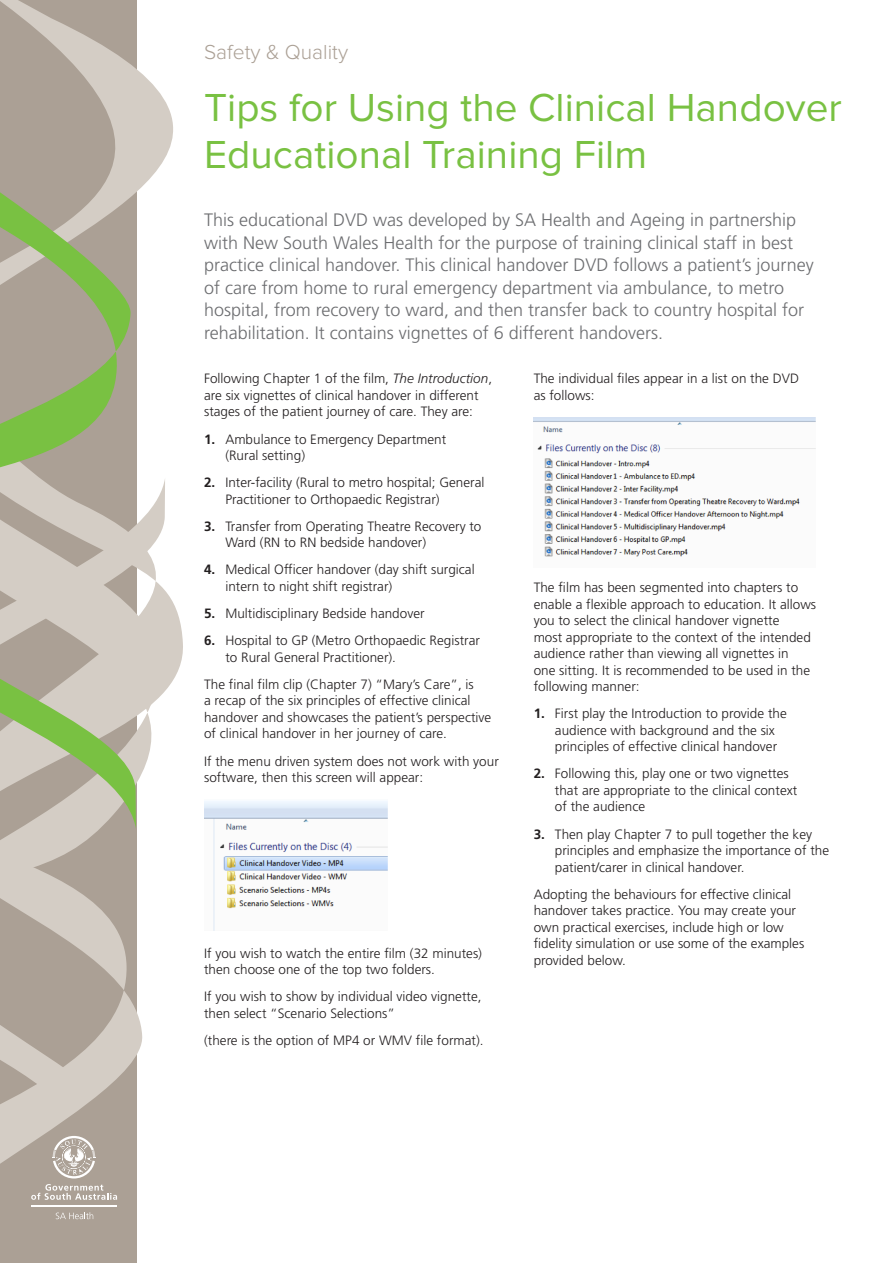
<style>
.page{position:relative;width:893px;height:1263px;background:#fff}
.page>*{position:absolute;margin:0;border:0;box-sizing:border-box;transform-origin:0 0}
.Front_Page_heading{font:40.5px/46.5px "Proxima Nova";color:#79c142}
.Entity_Title_FS{font:300 21px "Proxima Nova";color:#aba095}
.Introduction_13pt{font:300 18px/22.5px "Frutiger";color:#6c6d70}
.Body_Copy_10pt{font:300 13.5px/16.5px "Frutiger";color:#231f20}
.s1{font-style:italic}
.s2{font-weight:700}
</style>
<div class="page">
<div style="left:0;top:0;width:136px;height:1263px;background:#aba095"></div>
<svg style="left:0;top:803px;width:137px;height:42px;fill:#d4cdc5"></svg>
<svg style="left:82px;top:591px;width:101px;height:212px"></svg>
<svg style="left:0;top:0;width:173px;height:179px"></svg>
<svg style="left:0;top:845px;width:143px;height:331px"></svg>
<svg style="left:0;top:668px;width:136px;height:161px"></svg>
<svg style="left:0;top:179px;width:165px;height:477px"></svg>
<svg style="left:0;top:1011px;width:99px;height:104px"></svg>
<svg style="left:56px;top:1212px;width:37px;height:7px"></svg>
<hr style="left:31px;top:1205px;width:86px;height:2px;background:#fff">
<svg style="left:31px;top:1184px;width:86px;height:16px"></svg>
<svg style="left:53px;top:1136px;width:42px;height:42px"></svg>
<img style="left:204px;top:801px;width:183px;height:130px">
<img style="left:534px;top:418px;width:281px;height:139px">
<p class="Entity_Title_FS" style="left:204px;top:43px;width:145px">Safety &amp; Quality</p>
<p class="Front_Page_heading" style="left:204px;top:86px;width:639px">Tips for Using the Clinical Handover<br>Educational Training Film</p>
<p class="Introduction_13pt" style="left:204px;top:209px;width:611px">This educational DVD was developed by SA Health and Ageing in partnership with New South Wales Health for the purpose of training clinical staff in best practice clinical handover. This clinical handover DVD follows a patient’s journey of care from home to rural emergency department via ambulance, to metro hospital, from recovery to ward, and then transfer back to country hospital for rehabilitation. It contains vignettes of 6 different handovers.</p>
<p class="Body_Copy_10pt" style="left:204px;top:371px;width:289px">Following Chapter 1 of the film, <span class="s1">The Introduction</span>, are six vignettes of clinical handover in different stages of the patient journey of care. They are:</p>
<p class="Body_Copy_10pt" style="left:225px;top:431px;width:222px;text-indent:-21px"><span class="s2">1.</span> Ambulance to Emergency Department (Rural setting)</p>
<p class="Body_Copy_10pt" style="left:225px;top:474px;width:261px;text-indent:-21px"><span class="s2">2.</span> Inter-facility (Rural to metro hospital; General<br>Practitioner to Orthopaedic Registrar)</p>
<p class="Body_Copy_10pt" style="left:225px;top:518px;width:258px;text-indent:-21px"><span class="s2">3.</span> Transfer from Operating Theatre Recovery to<br>Ward (RN to RN bedside handover)</p>
<p class="Body_Copy_10pt" style="left:225px;top:562px;width:251px;text-indent:-21px"><span class="s2">4.</span> Medical Officer handover (day shift surgical intern to night shift registrar)</p>
<p class="Body_Copy_10pt" style="left:204px;top:605px;width:222px"><span class="s2">5.</span> Multidisciplinary Bedside handover</p>
<p class="Body_Copy_10pt" style="left:225px;top:632px;width:256px;text-indent:-21px"><span class="s2">6.</span> Hospital to GP (Metro Orthopaedic Registrar to Rural General Practitioner).</p>
<p class="Body_Copy_10pt" style="left:204px;top:676px;width:289px">The final film clip (Chapter 7) “Mary’s Care”, is<br>a recap of the six principles of effective clinical handover and showcases the patient’s perspective of clinical handover in her journey of care.</p>
<p class="Body_Copy_10pt" style="left:204px;top:753px;width:296px">If the menu driven system does not work with your software, then this screen will appear:</p>
<p class="Body_Copy_10pt" style="left:534px;top:371px;width:267px">The individual files appear in a list on the DVD as follows:</p>
<p class="Body_Copy_10pt" style="left:534px;top:579px;width:284px">The film has been segmented into chapters to enable a flexible approach to education. It allows you to select the clinical handover vignette<br>most appropriate to the context of the intended audience rather than viewing all vignettes in<br>one sitting. It is recommended to be used in the following manner:</p>
<p class="Body_Copy_10pt" style="left:555px;top:705px;width:233px;text-indent:-21px"><span class="s2">1.</span> First play the Introduction to provide the audience with background and the six principles of effective clinical handover</p>
<p class="Body_Copy_10pt" style="left:555px;top:766px;width:244px;text-indent:-21px"><span class="s2">2.</span> Following this, play one or two vignettes that are appropriate to the clinical context of the audience</p>
<p class="Body_Copy_10pt" style="left:555px;top:826px;width:276px;text-indent:-21px"><span class="s2">3.</span> Then play Chapter 7 to pull together the key principles and emphasize the importance of the patient/carer in clinical handover.</p>
<p class="Body_Copy_10pt" style="left:534px;top:886px;width:272px">Adopting the behaviours for effective clinical handover takes practice. You may create your own practical exercises, include high or low fidelity simulation or use some of the examples provided below.</p>
<p class="Body_Copy_10pt" style="left:204px;top:945px;width:279px">If you wish to watch the entire film (32 minutes) then choose one of the top two folders.</p>
<p class="Body_Copy_10pt" style="left:204px;top:988px;width:279px">If you wish to show by individual video vignette, then select “Scenario Selections”</p>
<p class="Body_Copy_10pt" style="left:204px;top:1032px;width:281px">(there is the option of MP4 or WMV file format).</p>
</div>
